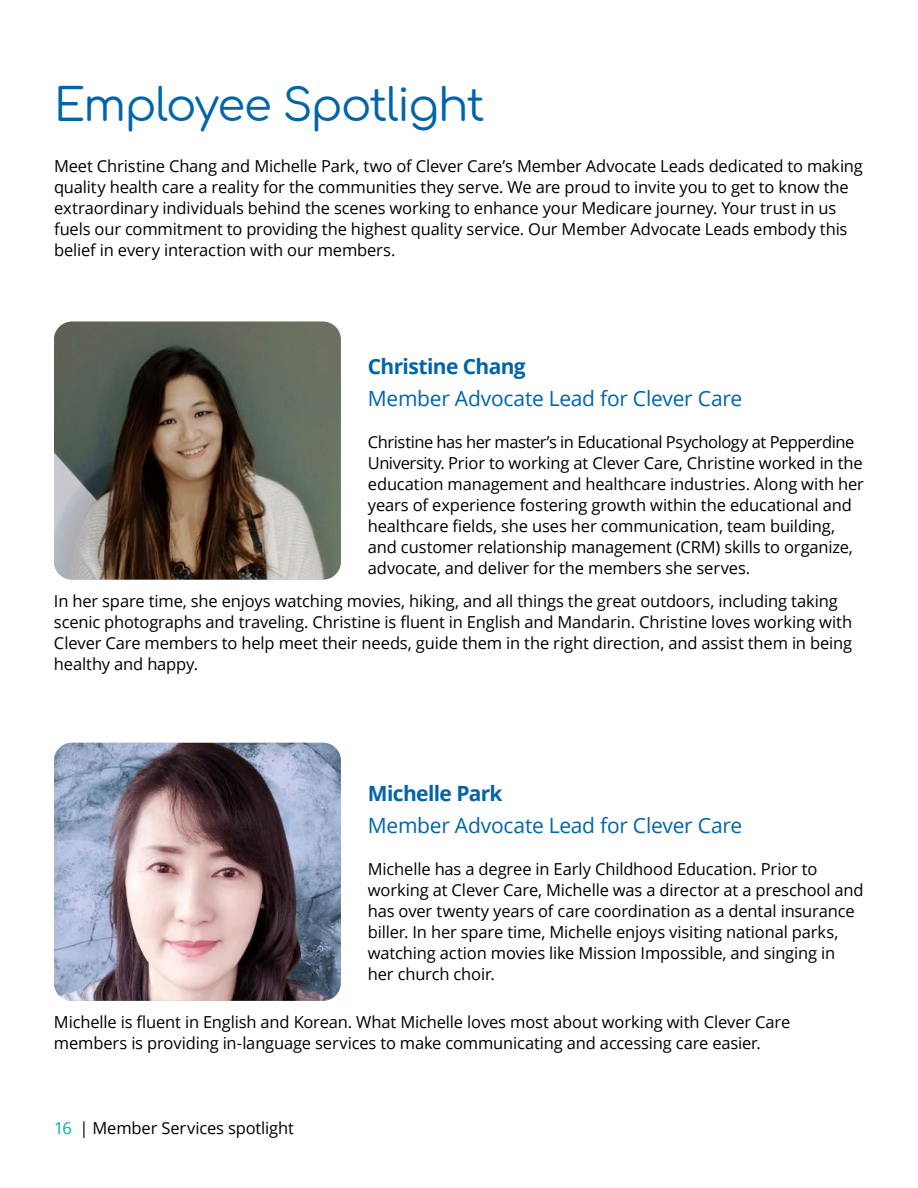
<style>
.page{position:relative;width:918px;height:1188px;background:#fff}
.page>*{position:absolute;margin:0;border:0;box-sizing:border-box;transform-origin:0 0}
.t1{font:45px "Comfortaa";letter-spacing:-.035em;color:#0064a8}
.t2{font:21px "Open Sans";letter-spacing:-.015em;color:#0064a8}
.t3{font:700 21px "Open Sans";letter-spacing:-.03em;color:#0064a8}
.t4{font:16.5px/21px "Open Sans";letter-spacing:-.01em;color:#000}
.t5{font:16.5px "Open Sans";color:#00aea9}
</style>
<div class="page">
<img style="left:54px;top:322px;width:287px;height:258px">
<img style="left:54px;top:743px;width:287px;height:258px">
<h1 class="t1" style="left:54px;top:64px;width:432px">Employee Spotlight</h1>
<p class="t4" style="left:54px;top:155px;width:810px">Meet Christine Chang and Michelle Park, two of Clever Care’s Member Advocate Leads dedicated to making quality health care a reality for the communities they serve. We are proud to invite you to get to know the extraordinary individuals behind the scenes working to enhance your Medicare journey. Your trust in us fuels our commitment to providing the highest quality service. Our Member Advocate Leads embody this belief in every interaction with our members.</p>
<p class="t3" style="left:368px;top:351px;width:159px">Christine Chang</p>
<p class="t2" style="left:368px;top:384px;width:376px">Member Advocate Lead for Clever Care</p>
<p class="t4" style="left:368px;top:431px;width:498px">Christine has her master’s in Educational Psychology at Pepperdine University. Prior to working at Clever Care, Christine worked in the education management and healthcare industries. Along with her years of experience fostering growth within the educational and healthcare fields, she uses her communication, team building, and customer relationship management (CRM) skills to organize, advocate, and deliver for the members she serves.</p>
<p class="t4" style="left:54px;top:590px;width:800px">In her spare time, she enjoys watching movies, hiking, and all things the great outdoors, including taking scenic photographs and traveling. Christine is fluent in English and Mandarin. Christine loves working with Clever Care members to help meet their needs, guide them in the right direction, and assist them in being healthy and happy.</p>
<p class="t3" style="left:368px;top:778px;width:136px">Michelle Park</p>
<p class="t2" style="left:368px;top:811px;width:376px">Member Advocate Lead for Clever Care</p>
<p class="t4" style="left:368px;top:858px;width:497px">Michelle has a degree in Early Childhood Education. Prior to working at Clever Care, Michelle was a director at a preschool and has over twenty years of care coordination as a dental insurance biller. In her spare time, Michelle enjoys visiting national parks, watching action movies like Mission Impossible, and singing in her church choir.</p>
<p class="t4" style="left:54px;top:1012px;width:738px">Michelle is fluent in English and Korean. What Michelle loves most about working with Clever Care members is providing in-language services to make communicating and accessing care easier.</p>
<p class="t5" style="left:54px;top:1117px;width:19px">16</p>
<p class="t4" style="left:79px;top:1117px;width:216px">| Member Services spotlight</p>
</div>
